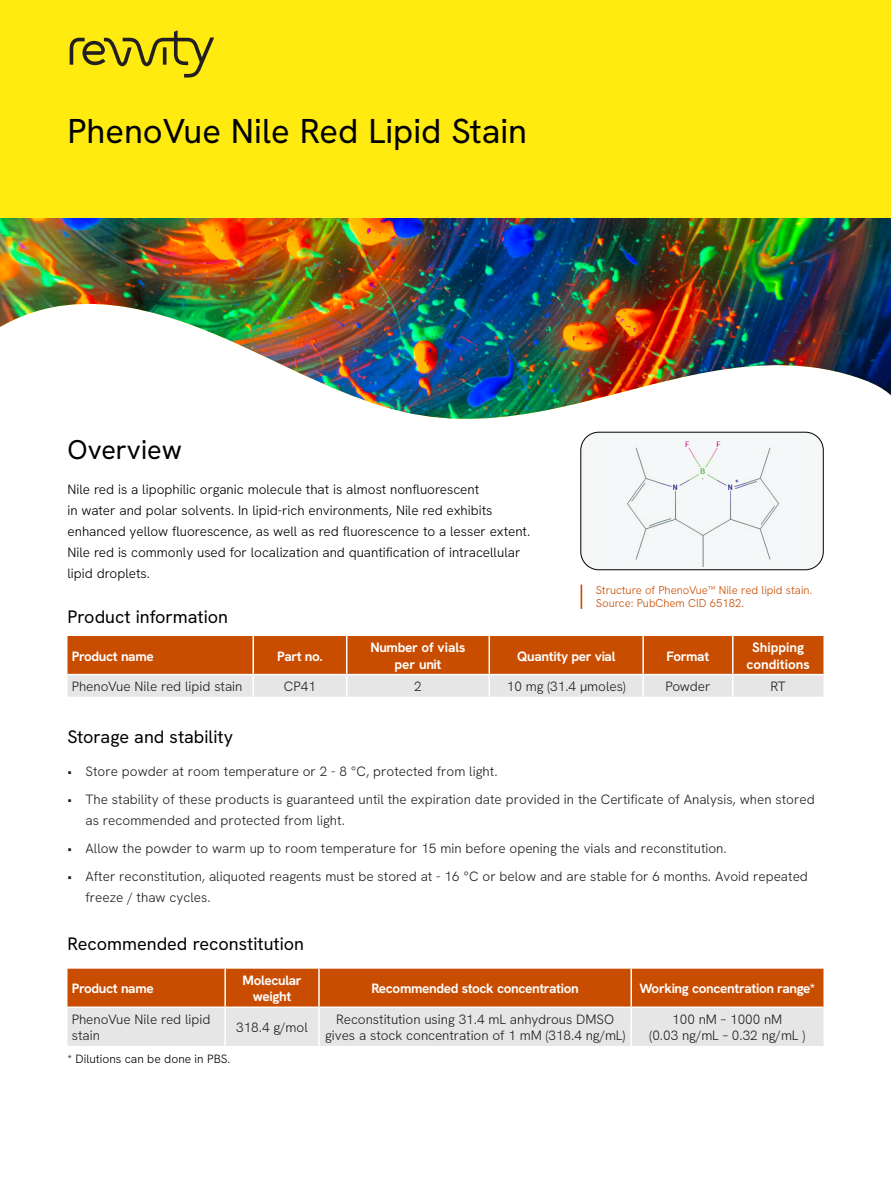
<style>
.page{position:relative;width:891px;height:1188px;background:#fff}
.page>*{position:absolute;margin:0;border:0;box-sizing:border-box;transform-origin:0 0}
.Intro_Head{font:34.5px "Hanken Grotesk";color:#000}
.Intro_Head-2{font:27px "Hanken Grotesk";color:#000}
.Sub_Head{font:18px "Hanken Grotesk";color:#000}
.Table_Body_Black{font:300 13.5px/16.5px "Hanken Grotesk";color:#231f20}
.Body_Copy{font:300 13.5px/21px "Hanken Grotesk";color:#000}
.Table_Head{font:700 13.5px/16.5px "Hanken Grotesk";letter-spacing:-.025em;color:#fff;text-align:center}
.Table_Head-2{font:700 13.5px/16.5px "Hanken Grotesk";color:#fff;text-align:center}
.Captions{font:300 12px "Hanken Grotesk";color:#000}
.Captions-2{font:300 11.4px/12.9px "Hanken Grotesk";letter-spacing:-.005em;color:#c94d00}
</style>
<div class="page">
<img style="left:0;top:218px;width:891px;height:201px">
<div style="left:0;top:0;width:891px;height:218px;background:#ffeb0f"></div>
<svg style="left:70px;top:30px;width:144px;height:48px"></svg>
<div style="left:581px;top:432px;width:242px;height:138px;background:#f5f7f7;border-radius:18px"></div>
<img style="left:627px;top:441px;width:152px;height:126px">
<div style="left:581px;top:432px;width:242px;height:138px;border:1px solid #000;border-radius:18px"></div>
<svg style="left:581px;top:585px;width:1px;height:24px"></svg>
<svg style="left:68px;top:636px;width:756px;height:61px;background:#d48858"></svg>
<hr style="left:643px;top:674px;width:90px;height:1px;background:#fff">
<hr style="left:642px;top:675px;width:2px;height:22px;background:#fff">
<hr style="left:733px;top:674px;width:90px;height:1px;background:#fff">
<hr style="left:732px;top:675px;width:2px;height:22px;background:#fff">
<svg style="left:68px;top:969px;width:756px;height:77px;background:#d79a74"></svg>
<hr style="left:224px;top:969px;width:2px;height:38px;background:#fff">
<hr style="left:318px;top:969px;width:2px;height:38px;background:#fff">
<hr style="left:631px;top:969px;width:1px;height:38px;background:#fff">
<hr style="left:68px;top:1007px;width:157px;height:1px;background:#fff">
<hr style="left:225px;top:1007px;width:94px;height:1px;background:#fff">
<hr style="left:224px;top:1008px;width:2px;height:38px;background:#fff">
<hr style="left:319px;top:1007px;width:312px;height:1px;background:#fff">
<hr style="left:318px;top:1008px;width:2px;height:38px;background:#fff">
<hr style="left:631px;top:1007px;width:193px;height:1px;background:#fff">
<hr style="left:631px;top:1008px;width:1px;height:38px;background:#fff">
<p class="Intro_Head" style="left:68px;top:108px;width:461px">PhenoVue Nile Red Lipid Stain</p>
<p class="Intro_Head-2" style="left:68px;top:432px;width:116px">Overview</p>
<p class="Body_Copy" style="left:68px;top:478px;width:464px">Nile red is a lipophilic organic molecule that is almost nonfluorescent<br>in water and polar solvents. In lipid-rich environments, Nile red exhibits enhanced yellow fluorescence, as well as red fluorescence to a lesser extent.<br>Nile red is commonly used for localization and quantification of intracellular lipid droplets.</p>
<p class="Sub_Head" style="left:68px;top:605px;width:162px">Product information</p>
<p class="Captions-2" style="left:596px;top:584px;width:218px">Structure of PhenoVue™ Nile red lipid stain.<br>Source: PubChem CID 65182.</p>
<p class="Table_Head" style="left:72px;top:647px;width:83px">Product name</p>
<p class="Table_Head" style="left:277px;top:647px;width:47px">Part no.</p>
<p class="Table_Head" style="left:370px;top:639px;width:97px">Number of vials per unit</p>
<p class="Table_Head" style="left:517px;top:647px;width:100px">Quantity per vial</p>
<p class="Table_Head" style="left:667px;top:647px;width:44px">Format</p>
<p class="Table_Head-2" style="left:746px;top:639px;width:65px">Shipping conditions</p>
<p class="Table_Body_Black" style="left:72px;top:678px;width:172px">PhenoVue Nile red lipid stain</p>
<p class="Table_Body_Black" style="left:284px;top:678px;width:34px">CP41</p>
<p class="Table_Body_Black" style="left:414px;top:678px;width:9px">2</p>
<p class="Table_Body_Black" style="left:507px;top:678px;width:120px">10 mg (31.4 μmoles)</p>
<p class="Table_Body_Black" style="left:665px;top:678px;width:47px">Powder</p>
<p class="Table_Body_Black" style="left:770px;top:678px;width:17px">RT</p>
<p class="Sub_Head" style="left:68px;top:726px;width:167px">Storage and stability</p>
<p class="Table_Body_Black" style="left:68px;top:763px;width:432px">• Store powder at room temperature or 2 - 8 °C, protected from light.</p>
<p class="Table_Body_Black" style="left:86px;top:789px;width:731px;line-height:21px;text-indent:-18px">• The stability of these products is guaranteed until the expiration date provided in the Certificate of Analysis, when stored as recommended and protected from light.</p>
<p class="Table_Body_Black" style="left:68px;top:840px;width:661px">• Allow the powder to warm up to room temperature for 15 min before opening the vials and reconstitution.</p>
<p class="Table_Body_Black" style="left:86px;top:865px;width:724px;line-height:21px;text-indent:-18px">• After reconstitution, aliquoted reagents must be stored at - 16 °C or below and are stable for 6 months. Avoid repeated freeze / thaw cycles.</p>
<p class="Sub_Head" style="left:68px;top:933px;width:238px">Recommended reconstitution</p>
<p class="Table_Head" style="left:72px;top:980px;width:83px">Product name</p>
<p class="Table_Head" style="left:242px;top:972px;width:61px">Molecular weight</p>
<p class="Table_Head" style="left:371px;top:980px;width:209px">Recommended stock concentration</p>
<p class="Table_Head" style="left:640px;top:980px;width:177px">Working concentration range*</p>
<p class="Table_Body_Black" style="left:72px;top:1010px;width:140px">PhenoVue Nile red lipid stain</p>
<p class="Table_Body_Black" style="left:236px;top:1019px;width:73px">318.4 g/mol</p>
<p class="Table_Body_Black" style="left:325px;top:1010px;width:301px;text-align:center">Reconstitution using 31.4 mL anhydrous DMSO gives a stock concentration of 1 mM (318.4 ng/mL)</p>
<p class="Table_Body_Black" style="left:650px;top:1010px;width:157px;text-align:center">100 nM – 1000 nM<br>(0.03 ng/mL – 0.32 ng/mL )</p>
<p class="Captions" style="left:68px;top:1051px;width:164px">* Dilutions can be done in PBS.</p>
</div>
